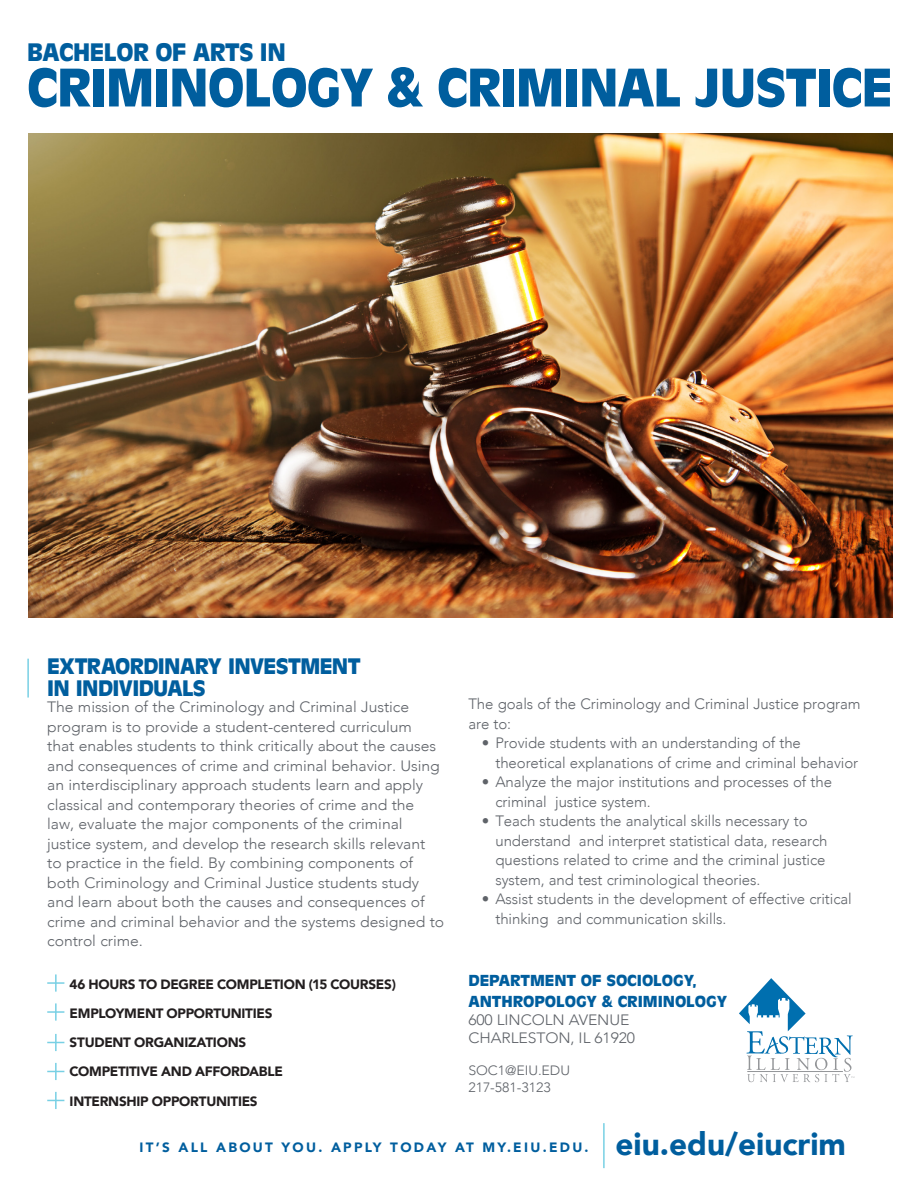
<style>
.page{position:relative;width:918px;height:1188px;background:#fff}
.page>*{position:absolute;margin:0;border:0;box-sizing:border-box;transform-origin:0 0}
.t1{font:900 51px "Antique Olive Std";letter-spacing:-.02em;color:#005e9e}
.t2{font:900 31.5px "Avenir";color:#005e9e}
.t3{font:900 23.7px "Antique Olive Std";letter-spacing:-.02em;color:#005e9e}
.t4{font:900 21.15px/21.1px "Antique Olive Std";letter-spacing:-.03em;color:#005e9e}
.t5{font:300 15px/19.5px "Avenir";letter-spacing:-.005em;color:#5f6369;scale:1.05 1}
.t6{font:300 15px/19.5px "Avenir";letter-spacing:-.005em;color:#5f6369}
.t7{font:900 15px/21px "Antique Olive Std";letter-spacing:-.005em;color:#005e9e;scale:1.05 1}
.t8{font:900 13.5px "Avenir";letter-spacing:-.02em;color:#231f20}
.t9{font:900 13.5px "Avenir";letter-spacing:.17em;color:#005e9e}
.t10{font:300 13.5px "Avenir";letter-spacing:-.005em;color:#5f6369;scale:1.05 1}
</style>
<div class="page">
<svg style="left:739px;top:978px;width:115px;height:104px"></svg>
<img style="left:29px;top:133px;width:864px;height:484px">
<svg style="left:47px;top:974px;width:17px;height:18px"></svg>
<svg style="left:47px;top:1003px;width:17px;height:18px"></svg>
<svg style="left:47px;top:1034px;width:17px;height:17px"></svg>
<svg style="left:47px;top:1063px;width:17px;height:17px"></svg>
<hr style="left:603px;top:1123px;width:2px;height:45px;background:#78d0e4">
<hr style="left:27px;top:659px;width:2px;height:39px;background:#78d0e4">
<svg style="left:47px;top:1092px;width:17px;height:17px"></svg>
<p class="t3" style="left:27px;top:39px;width:260px">BACHELOR OF ARTS IN</p>
<p class="t1" style="left:27px;top:57px;width:867px">CRIMINOLOGY &amp; CRIMINAL JUSTICE</p>
<p class="t4" style="left:47px;top:656px;width:315px">EXTRAORDINARY INVESTMENT<br>IN INDIVIDUALS</p>
<p class="t5" style="left:47px;top:697px;width:380px">The mission of the Criminology and Criminal Justice program is to provide a student-centered curriculum<br>that enables students to think critically about the causes and consequences of crime and criminal behavior. Using an interdisciplinary approach students learn and apply classical and contemporary theories of crime and the law, evaluate the major components of the criminal justice system, and develop the research skills relevant<br>to practice in the field. By combining components of both Criminology and Criminal Justice students study and learn about both the causes and consequences of crime and criminal behavior and the systems designed to control crime.</p>
<p class="t6" style="left:468px;top:694px;width:394px">The goals of the Criminology and Criminal Justice program are to:</p>
<p class="t6" style="left:495px;top:733px;width:364px;text-indent:-14px">• Provide students with an understanding of the theoretical explanations of crime and criminal behavior</p>
<p class="t6" style="left:495px;top:772px;width:338px;text-indent:-14px">• Analyze the major institutions and processes of the criminal justice system.</p>
<p class="t6" style="left:495px;top:811px;width:334px;text-indent:-14px">• Teach students the analytical skills necessary to understand and interpret statistical data, research questions related to crime and the criminal justice system, and test criminological theories.</p>
<p class="t6" style="left:495px;top:889px;width:358px;text-indent:-14px">• Assist students in the development of effective critical thinking and communication skills.</p>
<p class="t8" style="left:70px;top:972px;width:328px">46 HOURS TO DEGREE COMPLETION (15 COURSES)</p>
<p class="t8" style="left:70px;top:1002px;width:204px">EMPLOYMENT OPPORTUNITIES</p>
<p class="t8" style="left:70px;top:1031px;width:178px">STUDENT ORGANIZATIONS</p>
<p class="t8" style="left:70px;top:1060px;width:215px">COMPETITIVE AND AFFORDABLE</p>
<p class="t8" style="left:70px;top:1089px;width:190px">INTERNSHIP OPPORTUNITIES</p>
<p class="t7" style="left:468px;top:970px;width:248px">DEPARTMENT OF SOCIOLOGY,<br>ANTHROPOLOGY &amp; CRIMINOLOGY</p>
<p class="t5" style="left:468px;top:1011px;width:160px;line-height:18px">600 LINCOLN AVENUE<br>CHARLESTON, IL 61920</p>
<p class="t10" style="left:468px;top:1063px;width:98px">SOC1@EIU.EDU</p>
<p class="t10" style="left:468px;top:1079px;width:80px">217-581-3123</p>
<p class="t9" style="left:139px;top:1136px;width:451px">IT’S ALL ABOUT YOU. APPLY TODAY AT MY.EIU.EDU.</p>
<p class="t2" style="left:616px;top:1117px;width:232px">eiu.edu/eiucrim</p>
</div>
